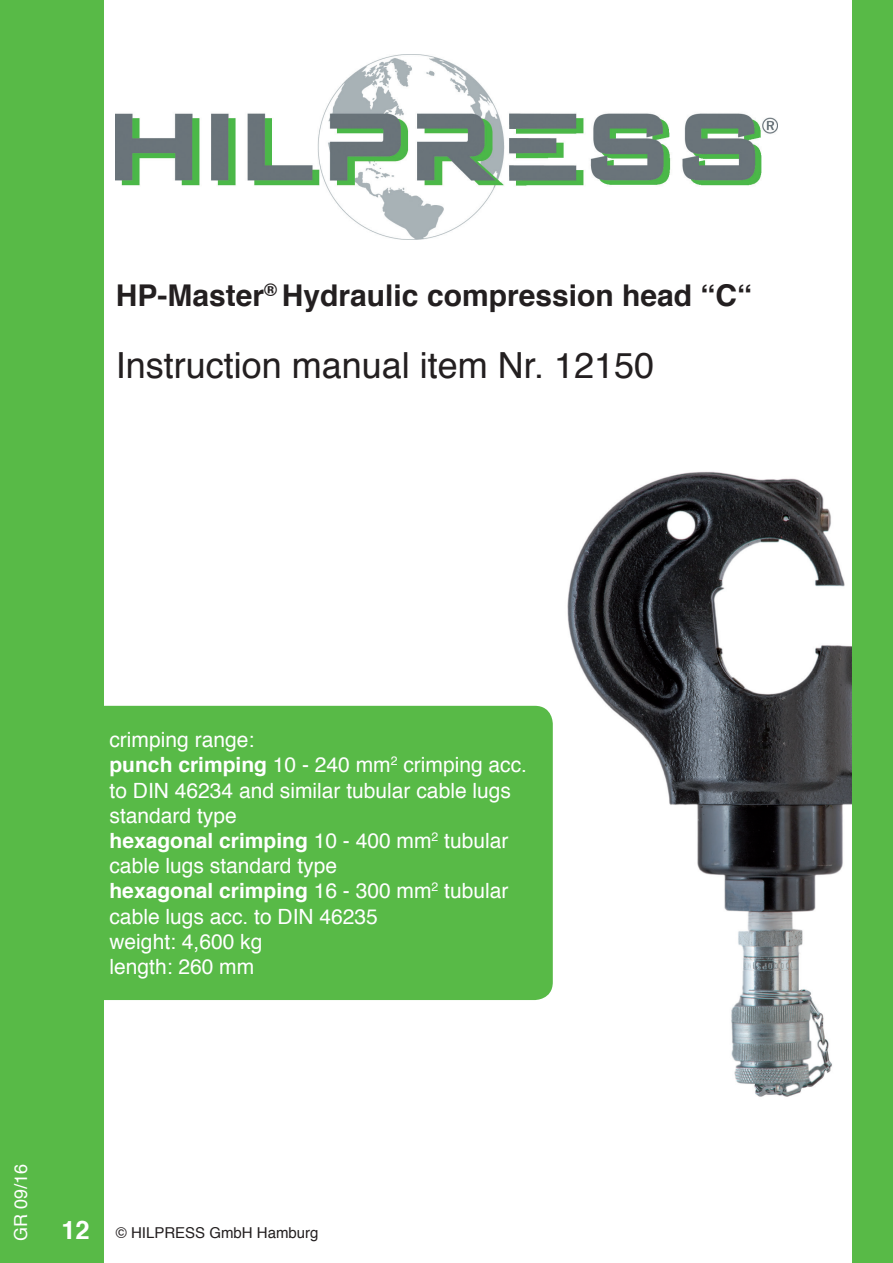
<style>
.page{position:relative;width:893px;height:1263px;background:#fff}
.page>*{position:absolute;margin:0;border:0;box-sizing:border-box;transform-origin:0 0}
.t1{font:36px "Helvetica";color:#231f20}
.t2{font:700 30px "Helvetica";color:#231f20}
.t3{font:21px/25.2px "Helvetica";color:#fff}
.t4{font:18px "Helvetica";color:#fff}
.t5{font:15px "Helvetica";color:#231f20}
.s1{font-weight:700}
.s2{font-weight:700;font-size:25.5px;color:#fff}
</style>
<div class="page">
<img style="left:116px;top:54px;width:661px;height:186px">
<div style="left:103px;top:706px;width:450px;height:294px;background:#58ba47"></div>
<div style="left:0;top:0;width:103px;height:1263px;background:#58ba47"></div>
<img style="left:567px;top:453px;width:286px;height:654px">
<div style="left:853px;top:0;width:40px;height:1263px;background:#58ba47"></div>
<h2 class="t2" style="left:116px;top:271px;width:638px">HP-Master<sup>®</sup> Hydraulic compression head “C“</h2>
<h1 class="t1" style="left:116px;top:337px;width:540px">Instruction manual item Nr. 12150</h1>
<p class="t3" style="left:109px;top:728px;width:419px">crimping range:<br><span class="s1">punch crimping</span> 10 - 240 mm<sup>2</sup> crimping acc. to DIN 46234 and similar tubular cable lugs standard type<br><span class="s1">hexagonal crimping</span> 10 - 400 mm<sup>2</sup> tubular cable lugs standard type<br><span class="s1">hexagonal crimping</span> 16 - 300 mm<sup>2</sup> tubular cable lugs acc. to DIN 46235<br>weight: 4,600 kg<br>length: 260 mm</p>
<p class="t4" style="left:7px;top:1241px;width:79px;rotate:-90deg">GR 09/16</p>
<p class="t5" style="left:61px;top:1221px;width:259px"><span class="s2">12</span> © HILPRESS GmbH Hamburg</p>
</div>
